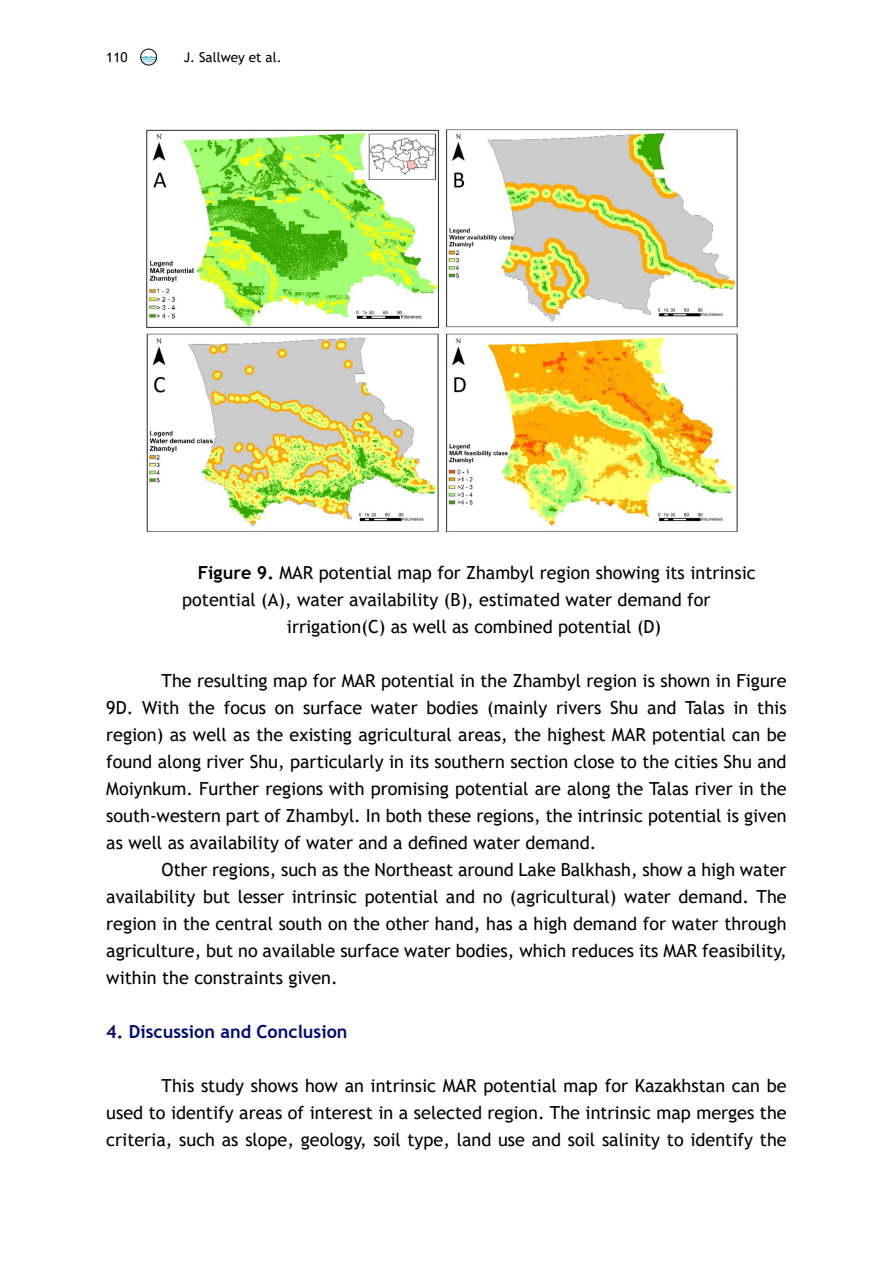
<style>
.page{position:relative;width:893px;height:1263px;background:#fff}
.page>*{position:absolute;margin:0;border:0;box-sizing:border-box;transform-origin:0 0}
.Стиль_абзаца_3{font:18px/27px "Trebuchet MS";color:#000;text-align:justify}
.Подзаголовок_синий{font:700 18px "Trebuchet MS";color:#000770}
.t1{font:13.5px "Trebuchet MS";color:#000}
.s1{font-weight:700}
</style>
<div class="page">
<img style="left:141px;top:56px;width:15px;height:8px">
<div style="left:140px;top:49px;width:17px;height:16px;border:1px solid #000;border-radius:50%"></div>
<img style="left:146px;top:129px;width:592px;height:403px">
<p class="t1" style="left:106px;top:49px;width:23px">110</p>
<p class="t1" style="left:184px;top:49px;width:99px">J. Sallwey et al.</p>
<p class="Стиль_абзаца_3" style="left:182px;top:559px;width:575px;text-indent:16px"><span class="s1">Figure 9.</span> MAR potential map for Zhambyl region showing its intrinsic potential (A), water availability (B), estimated water demand for</p>
<p class="Стиль_абзаца_3" style="left:287px;top:613px;width:376px">irrigation(C) as well as combined potential (D)</p>
<p class="Стиль_абзаца_3" style="left:106px;top:667px;width:682px;text-indent:55px">The resulting map for MAR potential in the Zhambyl region is shown in Figure 9D. With the focus on surface water bodies (mainly rivers Shu and Talas in this region) as well as the existing agricultural areas, the highest MAR potential can be found along river Shu, particularly in its southern section close to the cities Shu and Moiynkum. Further regions with promising potential are along the Talas river in the south-western part of Zhambyl. In both these regions, the intrinsic potential is given as well as availability of water and a defined water demand.</p>
<p class="Стиль_абзаца_3" style="left:106px;top:856px;width:682px;text-indent:55px">Other regions, such as the Northeast around Lake Balkhash, show a high water availability but lesser intrinsic potential and no (agricultural) water demand. The region in the central south on the other hand, has a high demand for water through agriculture, but no available surface water bodies, which reduces its MAR feasibility, within the constraints given.</p>
<p class="Подзаголовок_синий" style="left:106px;top:1020px;width:243px">4. Discussion and Conclusion</p>
<p class="Стиль_абзаца_3" style="left:106px;top:1072px;width:682px;text-indent:55px">This study shows how an intrinsic MAR potential map for Kazakhstan can be used to identify areas of interest in a selected region. The intrinsic map merges the criteria, such as slope, geology, soil type, land use and soil salinity to identify the</p>
</div>
